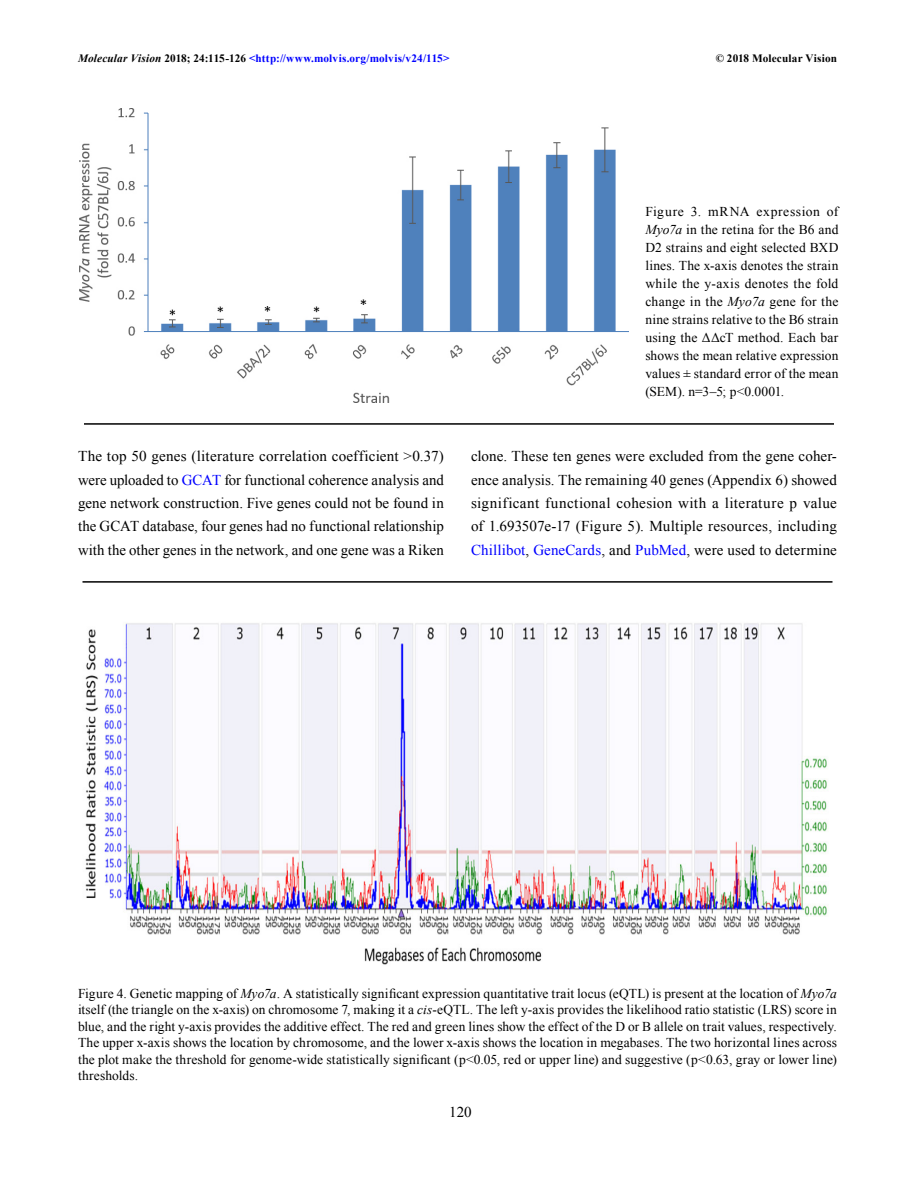
<style>
.page{position:relative;width:918px;height:1188px;background:#fff}
.page>*{position:absolute;margin:0;border:0;box-sizing:border-box;transform-origin:0 0}
.Para_No_Ind{font:15px/23.4px "Times New Roman";letter-spacing:.005em;color:#000;text-align:justify}
.Folio{font:15px "Times New Roman";color:#000}
.Fig_Caption{font:13.5px/18px "Times New Roman";letter-spacing:.01em;color:#000;text-align:justify}
.Header_Align_Left{font:700 11.25px "Times New Roman";letter-spacing:.015em;color:#00f}
.Header_Align_Right{font:700 11.25px "Times New Roman";letter-spacing:.015em;color:#000}
.s1{font-style:italic;color:#000}
.s2{color:#000}
.s3{font-style:italic}
.s4{color:#00f}
</style>
<div class="page">
<img style="left:80px;top:108px;width:548px;height:295px">
<hr style="left:84px;top:423px;width:750px;height:2px;background:#000">
<img style="left:85px;top:623px;width:743px;height:342px">
<hr style="left:82px;top:581px;width:750px;height:2px;background:#000">
<p class="Header_Align_Left" style="left:78px;top:50px;width:373px"><span class="s1">Molecular Vision</span> <span class="s2">2018; 24:115-126</span> &lt;http://www.molvis.org/molvis/v24/115&gt;</p>
<p class="Header_Align_Right" style="left:716px;top:50px;width:123px">© 2018 Molecular Vision</p>
<p class="Fig_Caption" style="left:645px;top:202px;width:195px">Figure 3. mRNA expression of <span class="s3">Myo7a</span> in the retina for the B6 and D2 strains and eight selected BXD lines. The x-axis denotes the strain while the y-axis denotes the fold change in the <span class="s3">Myo7a</span> gene for the nine strains relative to the B6 strain using the ΔΔcT method. Each bar shows the mean relative expression values ± standard error of the mean (SEM). n=3–5; p&lt;0.0001.</p>
<p class="Para_No_Ind" style="left:78px;top:444px;width:367px">The top 50 genes (literature correlation coefficient &gt;0.37) were uploaded to <span class="s4">GCAT</span> for functional coherence analysis and gene network construction. Five genes could not be found in the GCAT database, four genes had no functional relationship with the other genes in the network, and one gene was a Riken</p>
<p class="Para_No_Ind" style="left:471px;top:444px;width:368px">clone. These ten genes were excluded from the gene coher&shy;ence analysis. The remaining 40 genes (Appendix 6) showed significant functional cohesion with a literature p value of 1.693507e-17 (Figure 5). Multiple resources, including <span class="s4">Chillibot</span>, <span class="s4">GeneCards</span>, and <span class="s4">PubMed</span>, were used to determine</p>
<p class="Fig_Caption" style="left:78px;top:985px;width:761px;line-height:16.5px">Figure 4. Genetic mapping of <span class="s3">Myo7a</span>. A statistically significant expression quantitative trait locus (eQTL) is present at the location of <span class="s3">Myo7a </span>itself (the triangle on the x-axis) on chromosome 7, making it a <span class="s3">cis</span>-eQTL. The left y-axis provides the likelihood ratio statistic (LRS) score in blue, and the right y-axis provides the additive effect. The red and green lines show the effect of the D or B allele on trait values, respectively.<br>The upper x-axis shows the location by chromosome, and the lower x-axis shows the location in megabases. The two horizontal lines across the plot make the threshold for genome-wide statistically significant (p&lt;0.05, red or upper line) and suggestive (p&lt;0.63, gray or lower line) thresholds.</p>
<p class="Folio" style="left:449px;top:1102px;width:24px">120</p>
</div>
